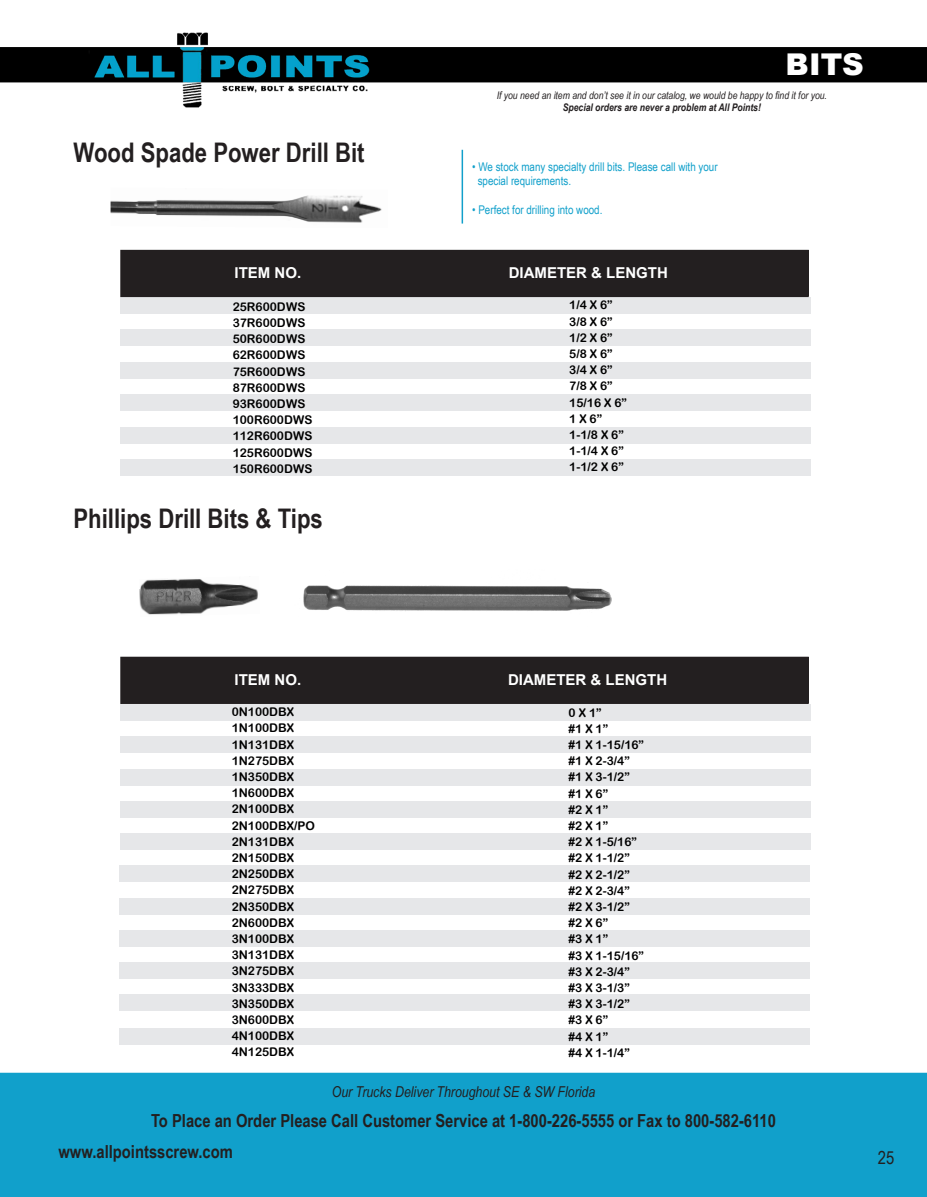
<style>
.page{position:relative;width:927px;height:1197px;background:#fff}
.page>*{position:absolute;margin:0;border:0;box-sizing:border-box;transform-origin:0 0}
.t1{font:900 30px "Arial";color:#fff}
.t2{font:700 27px "Arial Narrow";color:#231f20}
.t3{font:700 18px "Arial Narrow";color:#231f20}
.t4{font:18px "Arial Narrow";color:#231f20}
.t5{font:700 15px "Arial";color:#fff}
.t6{font:italic 15px "Arial Narrow";color:#231f20}
.t7{font:12px "Arial Rounded MT Bold";color:#000}
.t8{font:12px "Arial Narrow";color:#11a0cb}
.t9{font:italic 10.5px "Arial Narrow";color:#231f20}
.t10{font:italic 700 10.5px "Arial Narrow";color:#231f20}
</style>
<div class="page">
<img style="left:0;top:32px;width:927px;height:76px">
<div style="left:0;top:1073px;width:927px;height:124px;background:#11a0cb"></div>
<div style="left:121px;top:427px;width:690px;height:17px;background:#e6e7e9"></div>
<div style="left:121px;top:459px;width:690px;height:17px;background:#e6e7e9"></div>
<div style="left:120px;top:394px;width:690px;height:17px;background:#e6e7e9"></div>
<div style="left:120px;top:297px;width:690px;height:17px;background:#e6e7e9"></div>
<div style="left:120px;top:330px;width:690px;height:16px;background:#e6e7e9"></div>
<div style="left:120px;top:362px;width:690px;height:17px;background:#e6e7e9"></div>
<div style="left:121px;top:251px;width:687px;height:45px;background:#231f20"></div>
<div style="left:120px;top:250px;width:689px;height:47px;border:2px solid #231f20"></div>
<hr style="left:462px;top:150px;width:1px;height:74px;background:#11a0cb">
<img style="left:111px;top:195px;width:271px;height:28px">
<div style="left:120px;top:1028px;width:690px;height:17px;background:#e6e7e9"></div>
<div style="left:120px;top:962px;width:690px;height:17px;background:#e6e7e9"></div>
<div style="left:120px;top:995px;width:690px;height:16px;background:#e6e7e9"></div>
<div style="left:120px;top:865px;width:690px;height:17px;background:#e6e7e9"></div>
<div style="left:120px;top:898px;width:690px;height:16px;background:#e6e7e9"></div>
<div style="left:120px;top:930px;width:690px;height:17px;background:#e6e7e9"></div>
<div style="left:120px;top:801px;width:690px;height:17px;background:#e6e7e9"></div>
<div style="left:120px;top:833px;width:690px;height:17px;background:#e6e7e9"></div>
<div style="left:120px;top:704px;width:690px;height:17px;background:#e6e7e9"></div>
<div style="left:120px;top:736px;width:690px;height:17px;background:#e6e7e9"></div>
<div style="left:120px;top:769px;width:690px;height:17px;background:#e6e7e9"></div>
<div style="left:121px;top:657px;width:687px;height:46px;background:#231f20"></div>
<div style="left:120px;top:657px;width:689px;height:47px;border:2px solid #231f20"></div>
<img style="left:139px;top:579px;width:119px;height:36px">
<img style="left:303px;top:585px;width:309px;height:26px">
<p class="t2" style="left:74px;top:132px;width:293px">Wood Spade Power Drill Bit</p>
<p class="t5" style="left:235px;top:262px;width:68px">ITEM NO.</p>
<p class="t7" style="left:233px;top:299px;width:74px">25R600DWS</p>
<p class="t7" style="left:233px;top:316px;width:74px">37R600DWS</p>
<p class="t7" style="left:233px;top:332px;width:74px">50R600DWS</p>
<p class="t7" style="left:233px;top:348px;width:74px">62R600DWS</p>
<p class="t7" style="left:233px;top:364px;width:74px">75R600DWS</p>
<p class="t7" style="left:233px;top:380px;width:74px">87R600DWS</p>
<p class="t7" style="left:233px;top:397px;width:74px">93R600DWS</p>
<p class="t7" style="left:233px;top:413px;width:81px">100R600DWS</p>
<p class="t7" style="left:233px;top:429px;width:81px">112R600DWS</p>
<p class="t7" style="left:233px;top:445px;width:81px">125R600DWS</p>
<p class="t7" style="left:233px;top:461px;width:81px">150R600DWS</p>
<p class="t2" style="left:74px;top:498px;width:251px">Phillips Drill Bits &amp; Tips</p>
<h1 class="t1" style="left:786px;top:43px;width:80px">BITS</h1>
<p class="t9" style="left:497px;top:88px;width:332px">If you need an item and don’t see it in our catalog, we would be happy to find it for you.</p>
<p class="t10" style="left:563px;top:100px;width:200px">Special orders are never a problem at All Points!</p>
<p class="t8" style="left:472px;top:158px;width:247px">• We stock many specialty drill bits. Please call with your</p>
<p class="t8" style="left:478px;top:172px;width:95px">special requirements.</p>
<p class="t8" style="left:472px;top:201px;width:132px">• Perfect for drilling into wood.</p>
<p class="t5" style="left:509px;top:262px;width:161px">DIAMETER &amp; LENGTH</p>
<p class="t7" style="left:569px;top:298px;width:45px">1/4 X 6”</p>
<p class="t7" style="left:569px;top:314px;width:45px">3/8 X 6”</p>
<p class="t7" style="left:569px;top:331px;width:45px">1/2 X 6”</p>
<p class="t7" style="left:569px;top:347px;width:45px">5/8 X 6”</p>
<p class="t7" style="left:569px;top:363px;width:45px">3/4 X 6”</p>
<p class="t7" style="left:569px;top:379px;width:45px">7/8 X 6”</p>
<p class="t7" style="left:569px;top:395px;width:59px">15/16 X 6”</p>
<p class="t7" style="left:569px;top:412px;width:34px">1 X 6”</p>
<p class="t7" style="left:569px;top:428px;width:56px">1-1/8 X 6”</p>
<p class="t7" style="left:569px;top:444px;width:56px">1-1/4 X 6”</p>
<p class="t7" style="left:569px;top:460px;width:56px">1-1/2 X 6”</p>
<p class="t5" style="left:235px;top:669px;width:68px">ITEM NO.</p>
<p class="t5" style="left:508px;top:670px;width:161px">DIAMETER &amp; LENGTH</p>
<p class="t7" style="left:232px;top:705px;width:64px">0N100DBX</p>
<p class="t7" style="left:232px;top:721px;width:64px">1N100DBX</p>
<p class="t7" style="left:232px;top:737px;width:64px">1N131DBX</p>
<p class="t7" style="left:232px;top:753px;width:64px">1N275DBX</p>
<p class="t7" style="left:232px;top:770px;width:64px">1N350DBX</p>
<p class="t7" style="left:232px;top:786px;width:64px">1N600DBX</p>
<p class="t7" style="left:232px;top:802px;width:64px">2N100DBX</p>
<p class="t7" style="left:232px;top:818px;width:85px">2N100DBX/PO</p>
<p class="t7" style="left:232px;top:834px;width:64px">2N131DBX</p>
<p class="t7" style="left:232px;top:851px;width:64px">2N150DBX</p>
<p class="t7" style="left:232px;top:867px;width:64px">2N250DBX</p>
<p class="t7" style="left:232px;top:883px;width:64px">2N275DBX</p>
<p class="t7" style="left:232px;top:899px;width:64px">2N350DBX</p>
<p class="t7" style="left:232px;top:915px;width:64px">2N600DBX</p>
<p class="t7" style="left:232px;top:932px;width:64px">3N100DBX</p>
<p class="t7" style="left:232px;top:948px;width:64px">3N131DBX</p>
<p class="t7" style="left:232px;top:964px;width:64px">3N275DBX</p>
<p class="t7" style="left:232px;top:980px;width:64px">3N333DBX</p>
<p class="t7" style="left:232px;top:996px;width:64px">3N350DBX</p>
<p class="t7" style="left:232px;top:1013px;width:64px">3N600DBX</p>
<p class="t7" style="left:232px;top:1029px;width:64px">4N100DBX</p>
<p class="t7" style="left:232px;top:1045px;width:64px">4N125DBX</p>
<p class="t7" style="left:569px;top:705px;width:34px">0 X 1”</p>
<p class="t7" style="left:569px;top:721px;width:41px">#1 X 1”</p>
<p class="t7" style="left:569px;top:738px;width:77px">#1 X 1-15/16”</p>
<p class="t7" style="left:569px;top:754px;width:63px">#1 X 2-3/4”</p>
<p class="t7" style="left:569px;top:770px;width:63px">#1 X 3-1/2”</p>
<p class="t7" style="left:569px;top:786px;width:41px">#1 X 6”</p>
<p class="t7" style="left:569px;top:802px;width:41px">#2 X 1”</p>
<p class="t7" style="left:569px;top:819px;width:41px">#2 X 1”</p>
<p class="t7" style="left:569px;top:835px;width:70px">#2 X 1-5/16”</p>
<p class="t7" style="left:569px;top:851px;width:63px">#2 X 1-1/2”</p>
<p class="t7" style="left:569px;top:867px;width:63px">#2 X 2-1/2”</p>
<p class="t7" style="left:569px;top:883px;width:63px">#2 X 2-3/4”</p>
<p class="t7" style="left:569px;top:900px;width:63px">#2 X 3-1/2”</p>
<p class="t7" style="left:569px;top:916px;width:41px">#2 X 6”</p>
<p class="t7" style="left:569px;top:932px;width:41px">#3 X 1”</p>
<p class="t7" style="left:569px;top:948px;width:77px">#3 X 1-15/16”</p>
<p class="t7" style="left:569px;top:964px;width:63px">#3 X 2-3/4”</p>
<p class="t7" style="left:569px;top:981px;width:63px">#3 X 3-1/3”</p>
<p class="t7" style="left:569px;top:997px;width:63px">#3 X 3-1/2”</p>
<p class="t7" style="left:569px;top:1013px;width:41px">#3 X 6”</p>
<p class="t7" style="left:569px;top:1029px;width:41px">#4 X 1”</p>
<p class="t7" style="left:569px;top:1045px;width:63px">#4 X 1-1/4”</p>
<p class="t6" style="left:332px;top:1081px;width:265px">Our Trucks Deliver Throughout SE &amp; SW Florida</p>
<h3 class="t3" style="left:151px;top:1107px;width:626px">To Place an Order Please Call Customer Service at 1-800-226-5555 or Fax to 800-582-6110</h3>
<h3 class="t3" style="left:58px;top:1138px;width:176px">www.allpointsscrew.com</h3>
<h3 class="t4" style="left:878px;top:1144px;width:18px">25</h3>
</div>
